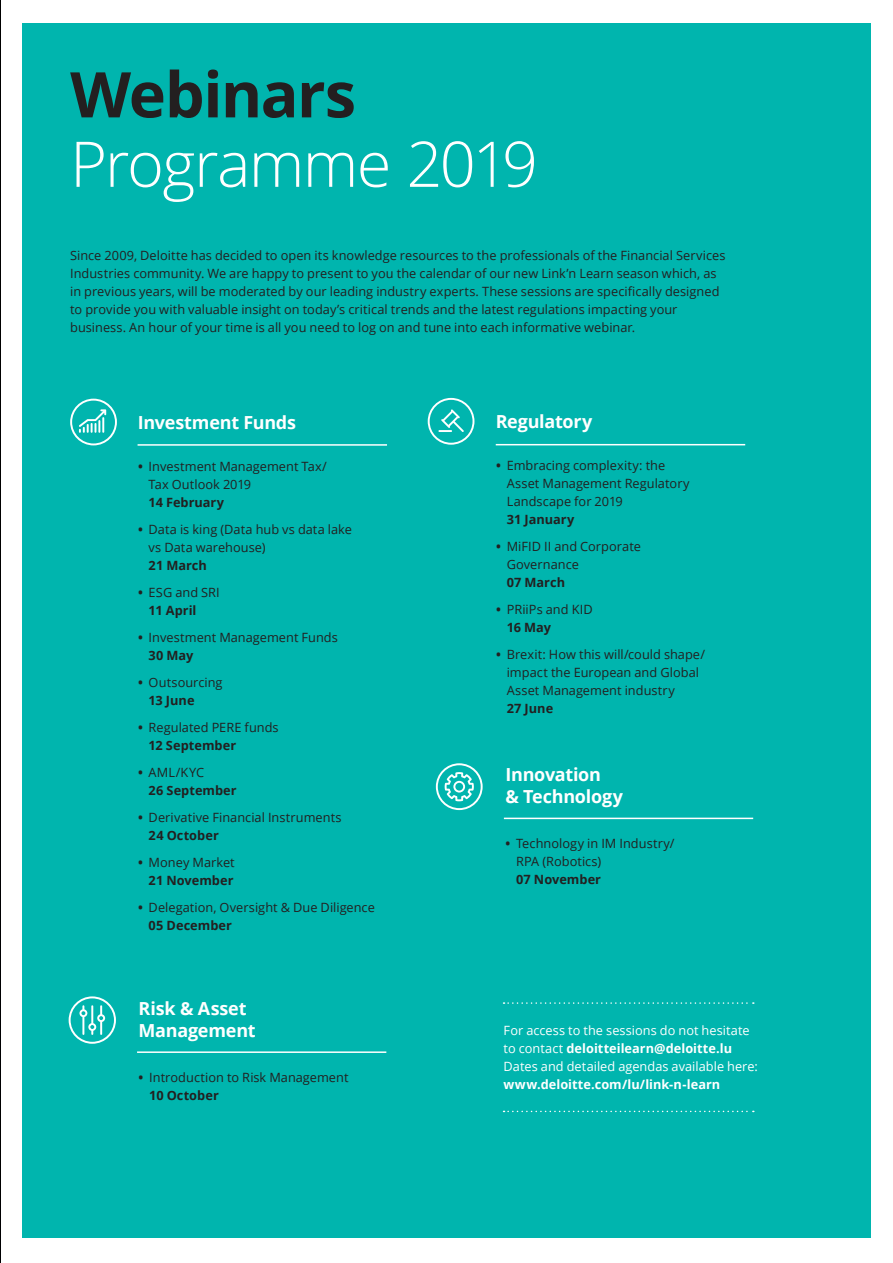
<style>
.page{position:relative;width:893px;height:1263px;background:#fff}
.page>*{position:absolute;margin:0;border:0;box-sizing:border-box;transform-origin:0 0}
.Story_heading_light{font:300 63px "Open Sans";letter-spacing:-.025em;color:#fff}
.Story_heading_light-2{font:700 63px "Open Sans";letter-spacing:-.025em;color:#231f20}
.Subhead_B__8_5_12pt{font:700 18px/22.5px "Open Sans";letter-spacing:-.015em;color:#fff}
.Body_copy__8_5_12pt{font:12.75px/18px "Open Sans";letter-spacing:.005em;color:#231f20}
.Body_copy__8_5_12pt-2{font:12.75px/18px "Open Sans";letter-spacing:.005em;color:#fff}
.t1{font:700 12.75px/18px "Open Sans";letter-spacing:.005em;color:#231f20}
.s1{font-weight:700}
.s2{font-weight:400}
</style>
<div class="page">
<div style="left:22px;top:23px;width:849px;height:1215px;background:#00b5ae"></div>
<svg style="left:70px;top:399px;width:47px;height:46px"></svg>
<hr style="left:138px;top:444px;width:249px;height:2px;background:#fff">
<svg style="left:436px;top:763px;width:47px;height:47px"></svg>
<hr style="left:504px;top:818px;width:249px;height:1px;background:#fff">
<svg style="left:428px;top:398px;width:46px;height:47px"></svg>
<hr style="left:496px;top:444px;width:249px;height:1px;background:#fff">
<hr style="left:137px;top:1051px;width:249px;height:2px;background:#fff">
<svg style="left:69px;top:996px;width:47px;height:48px"></svg>
<svg style="left:504px;top:1111px;width:250px;height:1px"></svg>
<svg style="left:504px;top:1002px;width:250px;height:2px"></svg>
<img style="left:0;top:0;width:1px;height:1263px">
<p class="Story_heading_light-2" style="left:70px;top:50px;width:287px">Webinars</p>
<p class="Story_heading_light" style="left:70px;top:121px;width:469px">Programme 2019</p>
<p class="Body_copy__8_5_12pt" style="left:70px;top:246px;width:657px">Since 2009, Deloitte has decided to open its knowledge resources to the professionals of the Financial Services Industries community. We are happy to present to you the calendar of our new Link’n Learn season which, as in previous years, will be moderated by our leading industry experts. These sessions are specifically designed to provide you with valuable insight on today’s critical trends and the latest regulations impacting your business. An hour of your time is all you need to log on and tune into each informative webinar.</p>
<p class="Subhead_B__8_5_12pt" style="left:138px;top:410px;width:160px">Investment Funds</p>
<p class="Body_copy__8_5_12pt" style="left:149px;top:457px;width:180px;text-indent:-11px"><span class="s1">•</span> Investment Management Tax/<br>Tax Outlook 2019<br><span class="s1">14 February</span></p>
<p class="Body_copy__8_5_12pt" style="left:149px;top:520px;width:205px;text-indent:-11px"><span class="s1">•</span> Data is king (Data hub vs data lake vs Data warehouse)<br><span class="s1">21 March</span></p>
<p class="Body_copy__8_5_12pt" style="left:149px;top:583px;width:73px;text-indent:-11px"><span class="s1">•</span> ESG and SRI<br><span class="s1">11 April</span></p>
<p class="Body_copy__8_5_12pt" style="left:149px;top:628px;width:191px;text-indent:-11px"><span class="s1">•</span> Investment Management Funds<br><span class="s1">30 May</span></p>
<p class="Body_copy__8_5_12pt" style="left:149px;top:673px;width:75px;text-indent:-11px"><span class="s1">•</span> Outsourcing<br><span class="s1">13 June</span></p>
<p class="Body_copy__8_5_12pt" style="left:149px;top:718px;width:132px;text-indent:-11px"><span class="s1">•</span> Regulated PERE funds<br><span class="s1">12 September</span></p>
<p class="t1" style="left:149px;top:763px;width:90px;text-indent:-11px">• <span class="s2">AML/KYC<br></span>26 September</p>
<p class="Body_copy__8_5_12pt" style="left:149px;top:808px;width:194px;text-indent:-11px"><span class="s1">•</span> Derivative Financial Instruments<br><span class="s1">24 October</span></p>
<p class="t1" style="left:138px;top:853px;width:98px;text-align:right">• <span class="s2">Money Market<br></span>21 November</p>
<p class="Body_copy__8_5_12pt" style="left:149px;top:898px;width:228px;text-indent:-11px"><span class="s1">•</span> Delegation, Oversight &amp; Due Diligence<br><span class="s1">05 December</span></p>
<p class="Subhead_B__8_5_12pt" style="left:139px;top:996px;width:119px">Risk &amp; Asset<br>Management</p>
<p class="Body_copy__8_5_12pt" style="left:149px;top:1068px;width:201px;text-indent:-11px"><span class="s1">•</span> Introduction to Risk Management<br><span class="s1">10 October</span></p>
<p class="Subhead_B__8_5_12pt" style="left:496px;top:410px;width:98px">Regulatory</p>
<p class="Body_copy__8_5_12pt" style="left:507px;top:456px;width:184px;text-indent:-11px"><span class="s1">•</span> Embracing complexity: the<br>Asset Management Regulatory<br>Landscape for 2019<br><span class="s1">31 January</span></p>
<p class="Body_copy__8_5_12pt" style="left:507px;top:537px;width:136px;text-indent:-11px"><span class="s1">•</span> MiFID II and Corporate<br>Governance<br><span class="s1">07 March</span></p>
<p class="Body_copy__8_5_12pt" style="left:507px;top:600px;width:87px;text-indent:-11px"><span class="s1">•</span> PRiiPs and KID<br><span class="s1">16 May</span></p>
<p class="Body_copy__8_5_12pt" style="left:507px;top:645px;width:200px;text-indent:-11px"><span class="s1">•</span> Brexit: How this will/could shape/ impact the European and Global<br>Asset Management industry<br><span class="s1">27 June</span></p>
<p class="Subhead_B__8_5_12pt" style="left:505px;top:762px;width:97px">Innovation</p>
<p class="Subhead_B__8_5_12pt" style="left:505px;top:785px;width:119px">&amp; Technology</p>
<p class="Body_copy__8_5_12pt" style="left:516px;top:834px;width:160px;text-indent:-11px"><span class="s1">•</span> Technology in IM Industry/<br>RPA (Robotics)<br><span class="s1">07 November</span></p>
<p class="Body_copy__8_5_12pt-2" style="left:504px;top:1021px;width:248px">For access to the sessions do not hesitate to contact <span class="s1">deloitteilearn@deloitte.lu</span></p>
<p class="Body_copy__8_5_12pt-2" style="left:504px;top:1057px;width:256px">Dates and detailed agendas available here: <span class="s1">www.deloitte.com/lu/link-n-learn</span></p>
</div>
